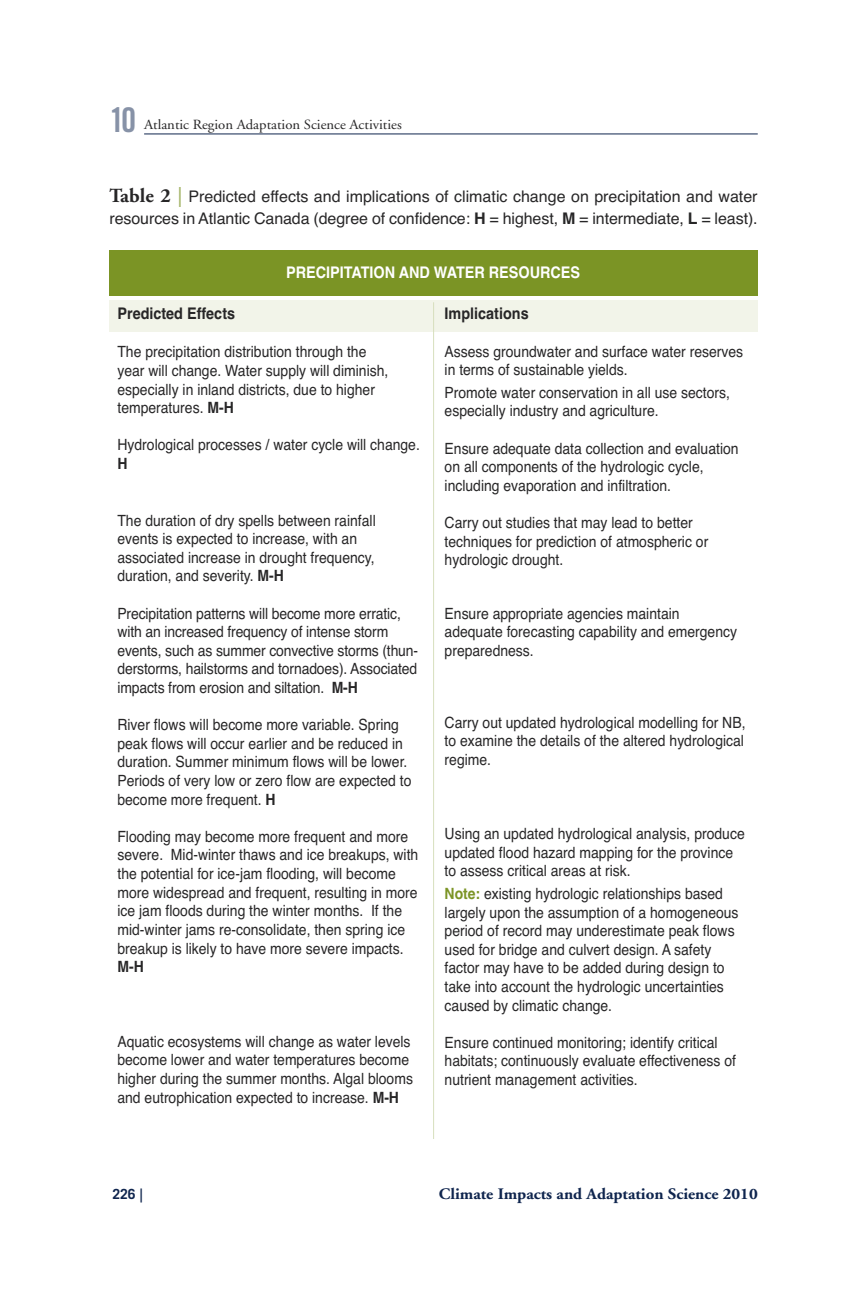
<style>
.page{position:relative;width:866px;height:1298px;background:#fff}
.page>*{position:absolute;margin:0;border:0;box-sizing:border-box;transform-origin:0 0}
.t1{font:34px "Trade Gothic Bold Cond Twenty";color:#8792a7}
.t2{font:16px/22px "Helvetica";color:#272627}
.t3{font:700 16px "Adobe Garamond";color:#0f254e;scale:1.05 1}
.t4{font:700 16px "Helvetica";color:#fff;scale:.9 1}
.t5{font:700 16px "Helvetica";color:#272627;scale:.9 1}
.t6{font:15.6px/18.6px "Helvetica";color:#272627;scale:.9 1}
.t7{font:700 15.6px "Helvetica";color:#272627;scale:.9 1}
.t8{font:14px "Adobe Garamond";color:#272627;scale:1.05 1}
.t9{font:700 14px "Trade Gothic";color:#0f254e}
.s1{font-family:"Adobe Garamond";font-weight:700;font-size:20px}
.s2{font-family:"Adobe Garamond";font-weight:600;font-size:20px;color:#a3b466}
.s3{font-weight:700}
.s4{font-weight:700;color:#7b9425}
.s5{font-family:"Adobe Garamond"}
</style>
<div class="page">
<hr style="left:144px;top:134px;width:613px;height:1px;background:#0f254e">
<div style="left:109px;top:300px;width:648px;height:32px;background:#f2f4e9"></div>
<div style="left:109px;top:250px;width:648px;height:45px;background:#7b9425"></div>
<hr style="left:433px;top:302px;width:1px;height:837px;background:#d7dfbd">
<h1 class="t1" style="left:109px;top:108px;width:28px">10</h1>
<p class="t8" style="left:144px;top:119px;width:247px">Atlantic Region Adaptation Science Activities</p>
<p class="t2" style="left:109px;top:187px;width:650px"><span class="s1">Table 2</span> <span class="s2">|</span> Predicted effects and implications of climatic change on precipitation and water resources in Atlantic Canada (degree of confidence: <span class="s3">H</span> = highest, <span class="s3">M</span> = intermediate, <span class="s3">L</span> = least).</p>
<p class="t4" style="left:286px;top:267px;width:328px">PRECIPITATION AND WATER RESOURCES</p>
<p class="t5" style="left:117px;top:308px;width:132px">Predicted Effects</p>
<p class="t6" style="left:117px;top:344px;width:302px">The precipitation distribution through the year will change. Water supply will diminish, especially in inland districts, due to higher temperatures. <span class="s3">M-H</span></p>
<p class="t6" style="left:117px;top:437px;width:337px">Hydrological processes / water cycle will change.</p>
<p class="t7" style="left:117px;top:458px;width:13px">H</p>
<p class="t6" style="left:117px;top:512px;width:288px">The duration of dry spells between rainfall events is expected to increase, with an associated increase in drought frequency, duration, and severity. <span class="s3">M-H</span></p>
<p class="t6" style="left:117px;top:605px;width:335px">Precipitation patterns will become more erratic, with an increased frequency of intense storm events, such as summer convective storms (thun&shy;derstorms, hailstorms and tornadoes). Associated impacts from erosion and siltation. <span class="s3">M-H</span></p>
<p class="t6" style="left:117px;top:717px;width:328px">River flows will become more variable. Spring peak flows will occur earlier and be reduced in duration. Summer minimum flows will be lower.<br>Periods of very low or zero flow are expected to become more frequent. <span class="s3">H</span></p>
<p class="t6" style="left:117px;top:828px;width:336px">Flooding may become more frequent and more severe. Mid-winter thaws and ice breakups, with the potential for ice-jam flooding, will become more widespread and frequent, resulting in more ice jam floods during the winter months. If the mid-winter jams re-consolidate, then spring ice breakup is likely to have more severe impacts.</p>
<p class="t7" style="left:117px;top:961px;width:31px">M-H</p>
<p class="t6" style="left:117px;top:1033px;width:330px">Aquatic ecosystems will change as water levels become lower and water temperatures become higher during the summer months. Algal blooms and eutrophication expected to increase. <span class="s3">M-H</span></p>
<p class="t5" style="left:444px;top:307px;width:95px">Implications</p>
<p class="t6" style="left:444px;top:343px;width:333px">Assess groundwater and surface water reserves in terms of sustainable yields.</p>
<p class="t6" style="left:444px;top:384px;width:319px">Promote water conservation in all use sectors, especially industry and agriculture.</p>
<p class="t6" style="left:444px;top:440px;width:328px">Ensure adequate data collection and evaluation on all components of the hydrologic cycle, including evaporation and infiltration.</p>
<p class="t6" style="left:444px;top:515px;width:294px">Carry out studies that may lead to better techniques for prediction of atmospheric or hydrologic drought.</p>
<p class="t6" style="left:444px;top:605px;width:326px">Ensure appropriate agencies maintain adequate forecasting capability and emergency preparedness.</p>
<p class="t6" style="left:444px;top:714px;width:336px;text-align:justify">Carry out updated hydrological modelling for NB, to examine the details of the altered hydrological regime.</p>
<p class="t6" style="left:444px;top:826px;width:335px">Using an updated hydrological analysis, produce updated flood hazard mapping for the province to assess critical areas at risk.</p>
<p class="t6" style="left:444px;top:885px;width:328px"><span class="s4">Note:</span> existing hydrologic relationships based largely upon the assumption of a homogeneous period of record may underestimate peak flows used for bridge and culvert design. A safety factor may have to be added during design to take into account the hydrologic uncertainties caused by climatic change.</p>
<p class="t6" style="left:444px;top:1034px;width:325px">Ensure continued monitoring; identify critical habitats; continuously evaluate effectiveness of nutrient management activities.</p>
<p class="t9" style="left:112px;top:1188px;width:32px">226 <span class="s5">|</span></p>
<p class="t3" style="left:439px;top:1187px;width:305px">Climate Impacts and Adaptation Science 2010</p>
</div>
